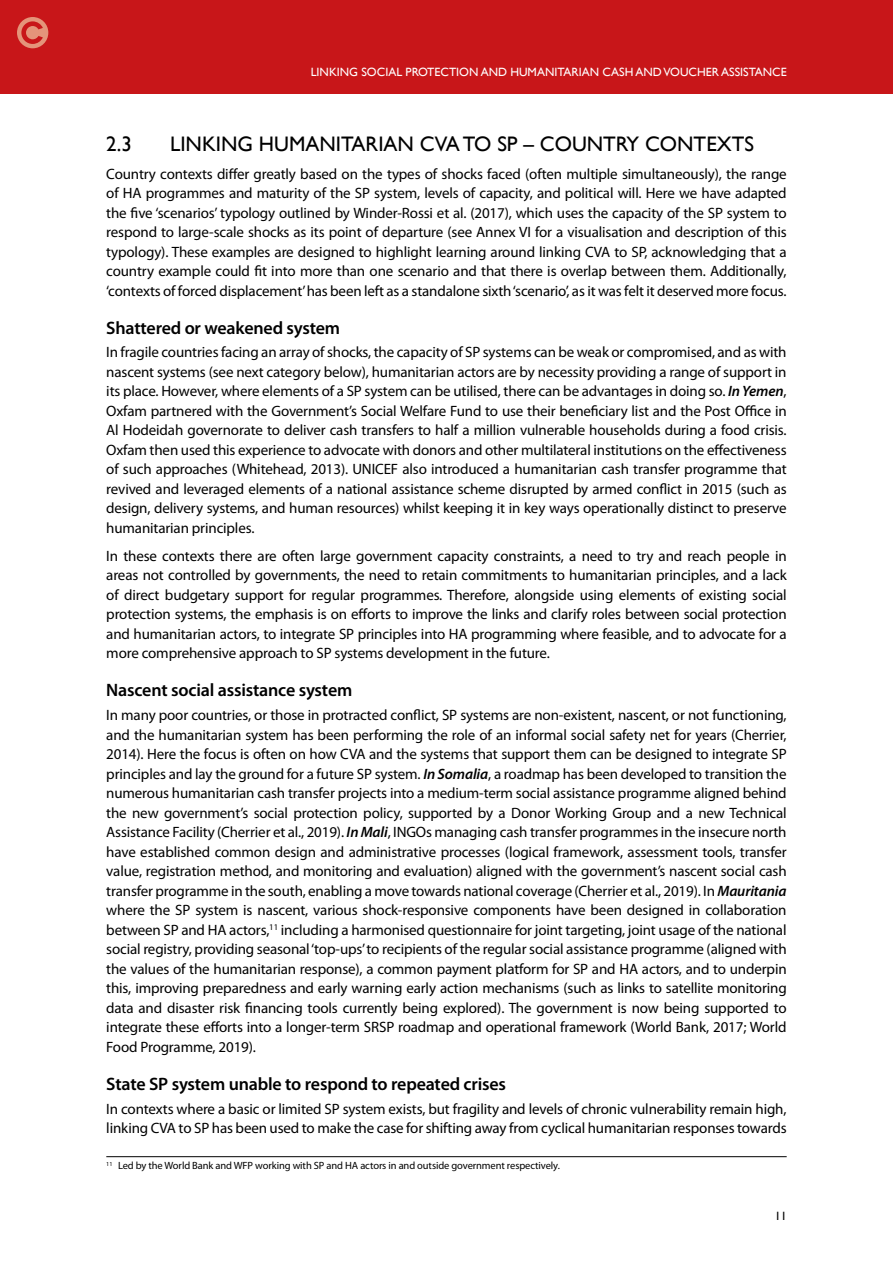
<style>
.page{position:relative;width:893px;height:1263px;background:#fff}
.page>*{position:absolute;margin:0;border:0;box-sizing:border-box;transform-origin:0 0}
.t1{font:21px "Gill Sans";color:#000}
.t2{font:600 18px "Myriad Pro";letter-spacing:-.01em;color:#000}
.t3{font:15px/19.5px "Myriad Pro";letter-spacing:-.01em;color:#000;text-align:justify}
.t4{font:12px "Gill Sans";color:#fff}
.t5{font:12px "Gill Sans";color:#000}
.t6{font:10.5px "Myriad Pro";letter-spacing:-.01em;color:#000}
.s1{font-weight:600;font-style:italic}
</style>
<div class="page">
<div style="left:0;top:0;width:893px;height:94px;background:#c81619"></div>
<hr style="left:106px;top:1156px;width:681px;height:1px;background:#000">
<div style="left:17px;top:17px;width:31px;height:31px;background:#e4947a;border-radius:50%"></div>
<svg style="left:21px;top:21px;width:22px;height:23px"></svg>
<p class="t4" style="left:311px;top:65px;width:477px">LINKING SOCIAL PROTECTION AND HUMANITARIAN CASH AND VOUCHER ASSISTANCE</p>
<h1 class="t1" style="left:106px;top:131px;width:27px">2.3</h1>
<h1 class="t1" style="left:170px;top:131px;width:585px">LINKING HUMANITARIAN CVA TO SP – COUNTRY CONTEXTS</h1>
<p class="t3" style="left:106px;top:164px;width:682px">Country contexts differ greatly based on the types of shocks faced (often multiple simultaneously), the range of HA programmes and maturity of the SP system, levels of capacity, and political will. Here we have adapted the five ‘scenarios’ typology outlined by Winder-Rossi et al. (2017), which uses the capacity of the SP system to respond to large-scale shocks as its point of departure (see Annex VI for a visualisation and description of this typology). These examples are designed to highlight learning around linking CVA to SP, acknowledging that a country example could fit into more than one scenario and that there is overlap between them. Additionally, ‘contexts of forced displacement’ has been left as a standalone sixth ‘scenario’, as it was felt it deserved more focus.</p>
<p class="t2" style="left:106px;top:316px;width:235px">Shattered or weakened system</p>
<p class="t3" style="left:106px;top:342px;width:682px">In fragile countries facing an array of shocks, the capacity of SP systems can be weak or compromised, and as with nascent systems (see next category below), humanitarian actors are by necessity providing a range of support in its place. However, where elements of a SP system can be utilised, there can be advantages in doing so. <span class="s1">In Yemen</span>, Oxfam partnered with the Government’s Social Welfare Fund to use their beneficiary list and the Post Office in Al Hodeidah governorate to deliver cash transfers to half a million vulnerable households during a food crisis.<br>Oxfam then used this experience to advocate with donors and other multilateral institutions on the effectiveness of such approaches (Whitehead, 2013). UNICEF also introduced a humanitarian cash transfer programme that revived and leveraged elements of a national assistance scheme disrupted by armed conflict in 2015 (such as design, delivery systems, and human resources) whilst keeping it in key ways operationally distinct to preserve humanitarian principles.</p>
<p class="t3" style="left:106px;top:546px;width:682px">In these contexts there are often large government capacity constraints, a need to try and reach people in areas not controlled by governments, the need to retain commitments to humanitarian principles, and a lack of direct budgetary support for regular programmes. Therefore, alongside using elements of existing social protection systems, the emphasis is on efforts to improve the links and clarify roles between social protection and humanitarian actors, to integrate SP principles into HA programming where feasible, and to advocate for a more comprehensive approach to SP systems development in the future.</p>
<p class="t2" style="left:106px;top:679px;width:248px">Nascent social assistance system</p>
<p class="t3" style="left:106px;top:705px;width:682px">In many poor countries, or those in protracted conflict, SP systems are non-existent, nascent, or not functioning, and the humanitarian system has been performing the role of an informal social safety net for years (Cherrier, 2014). Here the focus is often on how CVA and the systems that support them can be designed to integrate SP principles and lay the ground for a future SP system. <span class="s1">In Somalia</span>, a roadmap has been developed to transition the numerous humanitarian cash transfer projects into a medium-term social assistance programme aligned behind the new government’s social protection policy, supported by a Donor Working Group and a new Technical Assistance Facility (Cherrier et al., 2019). <span class="s1">In Mali</span>, INGOs managing cash transfer programmes in the insecure north have established common design and administrative processes (logical framework, assessment tools, transfer value, registration method, and monitoring and evaluation) aligned with the government’s nascent social cash transfer programme in the south, enabling a move towards national coverage (Cherrier et al., 2019). In <span class="s1">Mauritania </span>where the SP system is nascent, various shock-responsive components have been designed in collaboration between SP and HA actors,<sup>11</sup> including a harmonised questionnaire for joint targeting, joint usage of the national social registry, providing seasonal ‘top-ups’ to recipients of the regular social assistance programme (aligned with the values of the humanitarian response), a common payment platform for SP and HA actors, and to underpin this, improving preparedness and early warning early action mechanisms (such as links to satellite monitoring data and disaster risk financing tools currently being explored). The government is now being supported to integrate these efforts into a longer-term SRSP roadmap and operational framework (World Bank, 2017; World Food Programme, 2019).</p>
<p class="t2" style="left:106px;top:1072px;width:401px">State SP system unable to respond to repeated crises</p>
<p class="t3" style="left:106px;top:1098px;width:682px">In contexts where a basic or limited SP system exists, but fragility and levels of chronic vulnerability remain high, linking CVA to SP has been used to make the case for shifting away from cyclical humanitarian responses towards</p>
<p class="t6" style="left:106px;top:1159px;width:455px"><sup>11</sup> Led by the World Bank and WFP working with SP and HA actors in and outside government respectively.</p>
<p class="t5" style="left:775px;top:1209px;width:13px">11</p>
</div>
